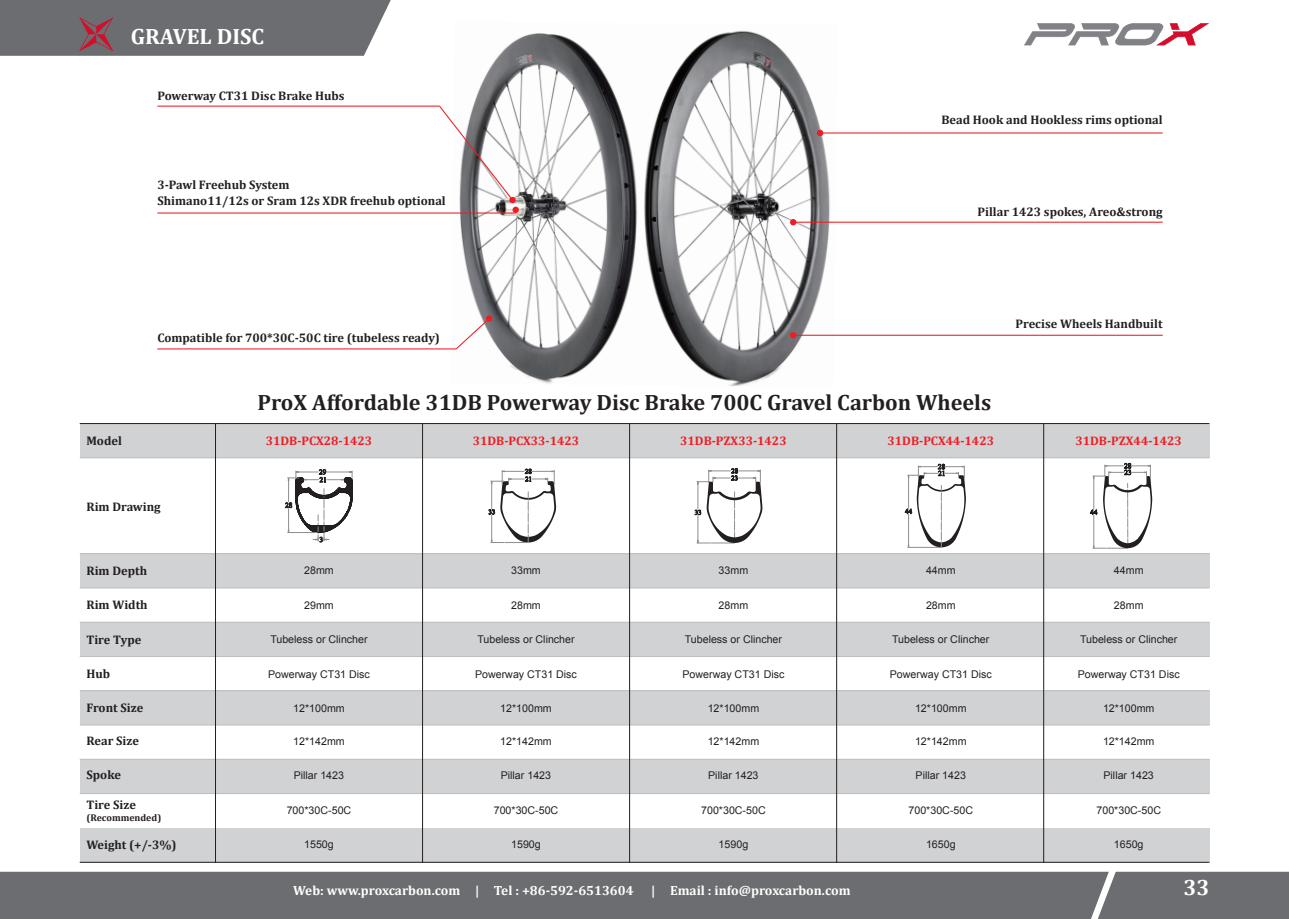
<style>
.page{position:relative;width:1289px;height:919px;background:#fff}
.page>*{position:absolute;margin:0;border:0;box-sizing:border-box;transform-origin:0 0}
.t1{font:700 22.2px "Cambria";color:#231f20}
.t2{font:700 22.2px "Cambria";color:#fff}
.t3{font:700 13.35px "Cambria";color:#fff}
.t4{font:700 12.45px/15.9px "Cambria";color:#231f20}
.t5{font:700 12.45px "Cambria";color:#ee1d23}
.t6{font:10.65px "Arial";color:#231f20}
.t7{font:700 9.75px "Cambria";color:#231f20}
</style>
<div class="page">
<img style="left:451px;top:30px;width:386px;height:357px">
<div style="left:0;top:871px;width:1097px;height:47px;background:#6c6d70"></div>
<div style="left:1097px;top:871px;width:191px;height:47px;background:#6c6d70"></div>
<svg style="left:1024px;top:23px;width:185px;height:22px"></svg>
<div style="left:80px;top:828px;width:1129px;height:34px;background:#d1d2d4"></div>
<div style="left:80px;top:553px;width:1129px;height:35px;background:#d1d2d4"></div>
<div style="left:80px;top:423px;width:1129px;height:35px;background:#d1d2d4"></div>
<div style="left:80px;top:622px;width:1129px;height:34px;background:#d1d2d4"></div>
<div style="left:80px;top:690px;width:1129px;height:35px;background:#d1d2d4"></div>
<div style="left:80px;top:759px;width:1129px;height:34px;background:#d1d2d4"></div>
<hr style="left:80px;top:457px;width:1129px;height:1px;background:#bcbdc0">
<hr style="left:80px;top:423px;width:1129px;height:1px;background:#231f20">
<hr style="left:80px;top:553px;width:1129px;height:1px;background:#bcbdc0">
<hr style="left:80px;top:587px;width:1129px;height:1px;background:#bcbdc0">
<hr style="left:80px;top:621px;width:1129px;height:1px;background:#bcbdc0">
<hr style="left:80px;top:656px;width:1129px;height:1px;background:#bcbdc0">
<hr style="left:80px;top:724px;width:1129px;height:1px;background:#bcbdc0">
<hr style="left:80px;top:793px;width:1129px;height:1px;background:#bcbdc0">
<hr style="left:80px;top:690px;width:1129px;height:1px;background:#bcbdc0">
<hr style="left:80px;top:861px;width:1129px;height:1px;background:#231f20">
<hr style="left:80px;top:758px;width:1129px;height:1px;background:#bcbdc0">
<hr style="left:422px;top:423px;width:1px;height:439px;background:#231f20">
<hr style="left:629px;top:423px;width:1px;height:439px;background:#231f20">
<hr style="left:215px;top:423px;width:1px;height:439px;background:#231f20">
<hr style="left:836px;top:423px;width:1px;height:439px;background:#231f20">
<hr style="left:1043px;top:423px;width:1px;height:439px;background:#231f20">
<svg style="left:0;top:0;width:391px;height:56px;background:#737174"></svg>
<svg style="left:285px;top:458px;width:68px;height:84px"></svg>
<svg style="left:488px;top:469px;width:68px;height:74px"></svg>
<svg style="left:694px;top:468px;width:68px;height:75px"></svg>
<svg style="left:1090px;top:463px;width:62px;height:86px"></svg>
<svg style="left:905px;top:464px;width:60px;height:84px"></svg>
<hr style="left:908px;top:477px;width:1px;height:31px;background:#8c8e91">
<hr style="left:908px;top:514px;width:1px;height:31px;background:#8c8e91">
<svg style="left:790px;top:219px;width:6px;height:6px"></svg>
<div style="left:512px;top:207px;width:7px;height:6px;background:#ee1d23;border-radius:50%"></div>
<div style="left:486px;top:315px;width:6px;height:7px;background:#ee1d23;border-radius:50%"></div>
<svg style="left:817px;top:130px;width:6px;height:6px"></svg>
<svg style="left:790px;top:332px;width:6px;height:6px"></svg>
<hr style="left:820px;top:132px;width:342px;height:1px;background:#ee1d23">
<hr style="left:793px;top:222px;width:369px;height:1px;background:#ee1d23">
<hr style="left:793px;top:335px;width:369px;height:1px;background:#ee1d23">
<svg style="left:438px;top:105px;width:77px;height:98px"></svg>
<hr style="left:157px;top:212px;width:358px;height:1px;background:#ee1d23">
<svg style="left:454px;top:317px;width:36px;height:33px"></svg>
<hr style="left:157px;top:106px;width:282px;height:1px;background:#ee1d23">
<hr style="left:157px;top:348px;width:299px;height:1px;background:#ee1d23">
<h1 class="t2" style="left:131px;top:21px;width:135px">GRAVEL DISC</h1>
<p class="t4" style="left:157px;top:88px;width:188px">Powerway CT31 Disc Brake Hubs</p>
<p class="t4" style="left:157px;top:176px;width:290px">3-Pawl Freehub System<br>Shimano11/12s or Sram 12s XDR freehub optional</p>
<p class="t4" style="left:157px;top:330px;width:284px">Compatible for 700*30C-50C tire (tubeless ready)</p>
<p class="t4" style="left:941px;top:112px;width:223px">Bead Hook and Hookless rims optional</p>
<p class="t4" style="left:977px;top:203px;width:187px">Pillar 1423 spokes, Areo&amp;strong</p>
<p class="t4" style="left:1015px;top:316px;width:148px">Precise Wheels Handbuilt</p>
<p class="t4" style="left:86px;top:432px;width:37px">Model</p>
<p class="t4" style="left:86px;top:498px;width:76px">Rim Drawing</p>
<p class="t4" style="left:86px;top:562px;width:62px">Rim Depth</p>
<p class="t4" style="left:86px;top:596px;width:63px">Rim Width</p>
<p class="t4" style="left:86px;top:631px;width:56px">Tire Type</p>
<p class="t4" style="left:86px;top:665px;width:25px">Hub</p>
<p class="t4" style="left:86px;top:699px;width:58px">Front Size</p>
<p class="t4" style="left:86px;top:732px;width:54px">Rear Size</p>
<p class="t4" style="left:86px;top:766px;width:36px">Spoke</p>
<p class="t4" style="left:86px;top:796px;width:51px">Tire Size</p>
<p class="t7" style="left:86px;top:810px;width:76px">(Recommended)</p>
<p class="t4" style="left:86px;top:836px;width:92px">Weight (+/-3%)</p>
<h1 class="t1" style="left:257px;top:387px;width:735px">ProX Affordable 31DB Powerway Disc Brake 700C Gravel Carbon Wheels</h1>
<p class="t5" style="left:266px;top:432px;width:108px">31DB-PCX28-1423</p>
<p class="t5" style="left:473px;top:432px;width:108px">31DB-PCX33-1423</p>
<p class="t5" style="left:680px;top:432px;width:108px">31DB-PZX33-1423</p>
<p class="t5" style="left:887px;top:432px;width:108px">31DB-PCX44-1423</p>
<p class="t5" style="left:1075px;top:432px;width:108px">31DB-PZX44-1423</p>
<p class="t6" style="left:304px;top:563px;width:31px">28mm</p>
<p class="t6" style="left:304px;top:598px;width:31px">29mm</p>
<p class="t6" style="left:270px;top:632px;width:99px">Tubeless or Clincher</p>
<p class="t6" style="left:268px;top:666px;width:103px">Powerway CT31 Disc</p>
<p class="t6" style="left:293px;top:700px;width:53px">12*100mm</p>
<p class="t6" style="left:293px;top:733px;width:53px">12*142mm</p>
<p class="t6" style="left:294px;top:768px;width:52px">Pillar 1423</p>
<p class="t6" style="left:287px;top:803px;width:66px">700*30C-50C</p>
<p class="t6" style="left:304px;top:837px;width:31px">1550g</p>
<p class="t6" style="left:511px;top:563px;width:31px">33mm</p>
<p class="t6" style="left:511px;top:598px;width:31px">28mm</p>
<p class="t6" style="left:477px;top:632px;width:99px">Tubeless or Clincher</p>
<p class="t6" style="left:475px;top:666px;width:103px">Powerway CT31 Disc</p>
<p class="t6" style="left:500px;top:700px;width:53px">12*100mm</p>
<p class="t6" style="left:500px;top:733px;width:53px">12*142mm</p>
<p class="t6" style="left:501px;top:768px;width:52px">Pillar 1423</p>
<p class="t6" style="left:494px;top:803px;width:66px">700*30C-50C</p>
<p class="t6" style="left:511px;top:837px;width:31px">1590g</p>
<p class="t6" style="left:718px;top:563px;width:31px">33mm</p>
<p class="t6" style="left:718px;top:598px;width:31px">28mm</p>
<p class="t6" style="left:684px;top:632px;width:99px">Tubeless or Clincher</p>
<p class="t6" style="left:682px;top:666px;width:103px">Powerway CT31 Disc</p>
<p class="t6" style="left:707px;top:700px;width:53px">12*100mm</p>
<p class="t6" style="left:707px;top:733px;width:53px">12*142mm</p>
<p class="t6" style="left:708px;top:768px;width:52px">Pillar 1423</p>
<p class="t6" style="left:701px;top:803px;width:66px">700*30C-50C</p>
<p class="t6" style="left:718px;top:837px;width:31px">1590g</p>
<p class="t6" style="left:926px;top:563px;width:31px">44mm</p>
<p class="t6" style="left:926px;top:598px;width:31px">28mm</p>
<p class="t6" style="left:892px;top:632px;width:99px">Tubeless or Clincher</p>
<p class="t6" style="left:889px;top:666px;width:103px">Powerway CT31 Disc</p>
<p class="t6" style="left:915px;top:700px;width:53px">12*100mm</p>
<p class="t6" style="left:915px;top:733px;width:53px">12*142mm</p>
<p class="t6" style="left:915px;top:768px;width:52px">Pillar 1423</p>
<p class="t6" style="left:908px;top:803px;width:66px">700*30C-50C</p>
<p class="t6" style="left:926px;top:837px;width:31px">1650g</p>
<p class="t6" style="left:1113px;top:563px;width:31px">44mm</p>
<p class="t6" style="left:1113px;top:598px;width:31px">28mm</p>
<p class="t6" style="left:1080px;top:632px;width:99px">Tubeless or Clincher</p>
<p class="t6" style="left:1077px;top:666px;width:103px">Powerway CT31 Disc</p>
<p class="t6" style="left:1102px;top:700px;width:53px">12*100mm</p>
<p class="t6" style="left:1102px;top:733px;width:53px">12*142mm</p>
<p class="t6" style="left:1103px;top:768px;width:52px">Pillar 1423</p>
<p class="t6" style="left:1096px;top:803px;width:66px">700*30C-50C</p>
<p class="t6" style="left:1113px;top:837px;width:31px">1650g</p>
<p class="t3" style="left:293px;top:881px;width:342px">Web: www.proxcarbon.com | Tel : +86-592-6513604</p>
<p class="t3" style="left:651px;top:881px;width:201px">| Email : info@proxcarbon.com</p>
<h1 class="t2" style="left:1183px;top:871px;width:28px">33</h1>
</div>
